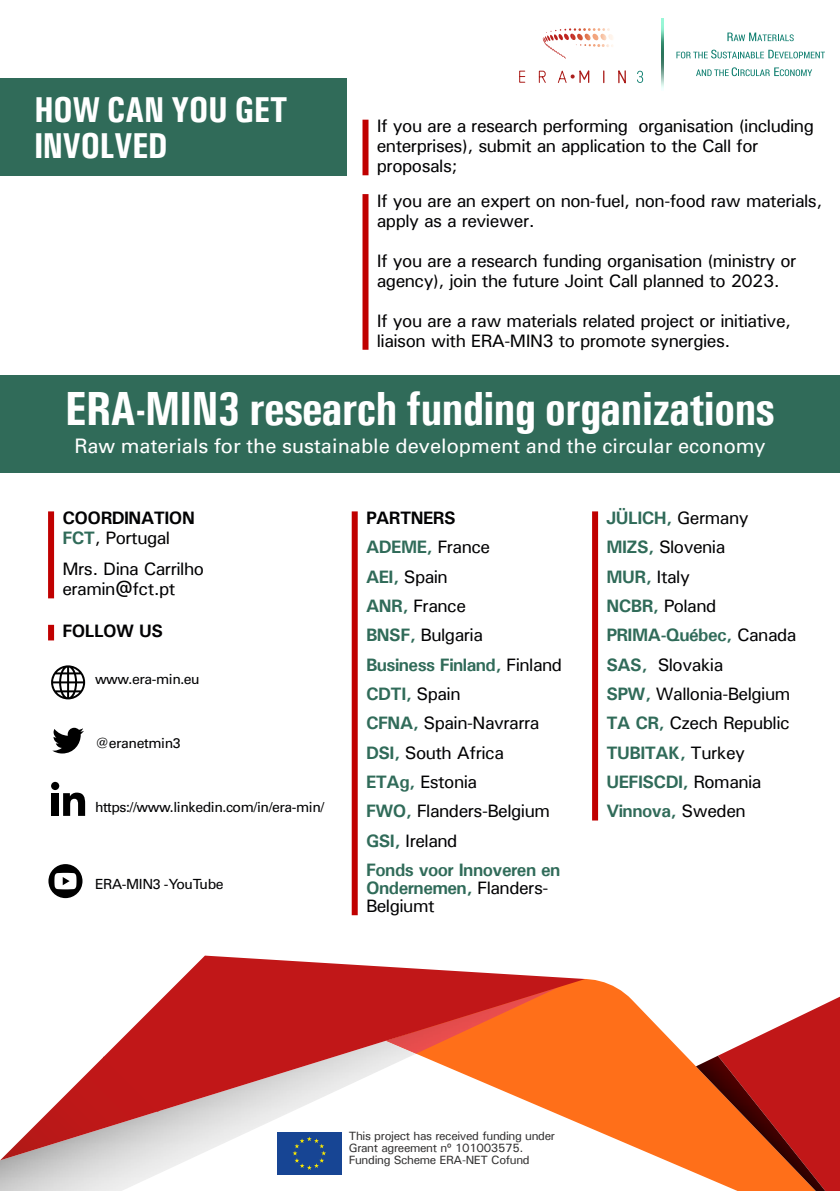
<style>
.page{position:relative;width:840px;height:1191px;background:#fff}
.page>*{position:absolute;margin:0;border:0;box-sizing:border-box;transform-origin:0 0}
.t1{font:700 condensed 48px "Univers";letter-spacing:-.02em;color:#fff}
.t2{font:700 condensed 36px/36px "Univers";letter-spacing:-.02em;color:#fff}
.t3{font:20px "Univers LT Std";color:#fff}
.t4{font:500 18px/29.4px "Univers";letter-spacing:-.03em;color:#020203}
.t5{font:700 18px/20px "Univers";letter-spacing:-.03em;color:#020203}
.t6{font:14px "Univers LT Std";letter-spacing:-.03em;color:#020203}
.t7{font:500 12px/12px "Univers";letter-spacing:-.03em;color:#333232}
.s1{color:#306b59}
.s2{font-weight:500}
.s3{font-weight:700}
.s4{font-weight:700;color:#306b59}
</style>
<div class="page">
<svg style="left:519px;top:70px;width:107px;height:14px"></svg>
<svg style="left:550px;top:47px;width:16px;height:12px"></svg>
<img style="left:542px;top:32px;width:8px;height:16px">
<img style="left:572px;top:28px;width:38px;height:19px">
<svg style="left:610px;top:34px;width:3px;height:13px"></svg>
<img style="left:549px;top:28px;width:23px;height:13px">
<svg style="left:637px;top:71px;width:5px;height:12px"></svg>
<img style="left:661px;top:18px;width:2px;height:71px">
<svg style="left:727px;top:33px;width:66px;height:8px"></svg>
<svg style="left:676px;top:50px;width:148px;height:8px"></svg>
<svg style="left:696px;top:67px;width:115px;height:9px"></svg>
<svg style="left:585px;top:979px;width:254px;height:212px"></svg>
<img style="left:0;top:1160px;width:342px;height:31px">
<svg style="left:0;top:955px;width:585px;height:205px"></svg>
<img style="left:695px;top:1055px;width:129px;height:136px">
<div style="left:0;top:79px;width:346px;height:97px;background:#306b59"></div>
<div style="left:0;top:375px;width:839px;height:97px;background:#306b59"></div>
<div style="left:362px;top:120px;width:6px;height:55px;background:#c00000"></div>
<div style="left:362px;top:194px;width:6px;height:156px;background:#c00000"></div>
<div style="left:48px;top:511px;width:6px;height:87px;background:#c00000"></div>
<div style="left:48px;top:625px;width:6px;height:15px;background:#c00000"></div>
<div style="left:351px;top:511px;width:6px;height:404px;background:#c00000"></div>
<svg style="left:592px;top:511px;width:5px;height:309px;background:#c10404"></svg>
<svg style="left:63px;top:792px;width:22px;height:24px"></svg>
<div style="left:52px;top:793px;width:7px;height:23px;background:#000"></div>
<div style="left:51px;top:782px;width:8px;height:8px;background:#000;border-radius:50%"></div>
<svg style="left:51px;top:665px;width:34px;height:34px"></svg>
<svg style="left:52px;top:728px;width:32px;height:25px"></svg>
<svg style="left:48px;top:864px;width:34px;height:34px"></svg>
<h2 class="t2" style="left:34px;top:91px;width:255px">HOW CAN YOU GET<br>INVOLVED</h2>
<p class="t4" style="left:376px;top:115px;width:438px;line-height:20px">If you are a research performing organisation (including enterprises), submit an application to the Call for proposals;</p>
<p class="t4" style="left:376px;top:190px;width:446px;line-height:20px">If you are an expert on non-fuel, non-food raw materials, apply as a reviewer.</p>
<p class="t4" style="left:376px;top:250px;width:421px;line-height:20px">If you are a research funding organisation (ministry or agency), join the future Joint Call planned to 2023.</p>
<p class="t4" style="left:376px;top:310px;width:415px;line-height:20px">If you are a raw materials related project or initiative, liaison with ERA-MIN3 to promote synergies.</p>
<h1 class="t1" style="left:65px;top:380px;width:711px">ERA-MIN3 research funding organizations</h1>
<p class="t3" style="left:74px;top:434px;width:692px">Raw materials for the sustainable development and the circular economy</p>
<p class="t5" style="left:62px;top:507px;width:134px">COORDINATION<br><span class="s1">FCT</span><span class="s2">, Portugal</span></p>
<p class="t4" style="left:62px;top:558px;width:143px;line-height:20px">Mrs. Dina Carrilho eramin@fct.pt</p>
<p class="t5" style="left:62px;top:620px;width:102px">FOLLOW US</p>
<p class="t6" style="left:95px;top:671px;width:106px">www.era-min.eu</p>
<p class="t6" style="left:95px;top:735px;width:87px">@eranetmin3</p>
<p class="t6" style="left:95px;top:799px;width:231px">https://www.linkedin.com/in/era-min/</p>
<p class="t6" style="left:95px;top:875px;width:130px">ERA-MIN3 - YouTube</p>
<p class="t4" style="left:366px;top:502px;width:197px"><span class="s3">PARTNERS<br></span><span class="s4">ADEME,</span> France<br><span class="s4">AEI,</span> Spain<br><span class="s4">ANR,</span> France<br><span class="s4">BNSF,</span> Bulgaria<br><span class="s4">Business Finland,</span> Finland<br><span class="s4">CDTI,</span> Spain<br><span class="s4">CFNA,</span> Spain-Navrarra<br><span class="s4">DSI,</span> South Africa<br><span class="s4">ETAg,</span> Estonia<br><span class="s4">FWO,</span> Flanders-Belgium<br><span class="s4">GSI,</span> Ireland<br><span class="s4">Fonds voor Innoveren en</span></p>
<p class="t4" style="left:366px;top:878px;width:184px;line-height:18px"><span class="s4">Ondernemen,</span> Flanders-<br>Belgiumt</p>
<p class="t4" style="left:606px;top:502px;width:191px"><span class="s4">JÜLICH,</span> Germany<br><span class="s4">MIZS,</span> Slovenia<br><span class="s4">MUR,</span> Italy<br><span class="s4">NCBR,</span> Poland<br><span class="s4">PRIMA-Québec,</span> Canada<br><span class="s4">SAS,</span> Slovakia<br><span class="s4">SPW,</span> Wallonia-Belgium<br><span class="s4">TA CR,</span> Czech Republic<br><span class="s4">TUBITAK,</span> Turkey<br><span class="s4">UEFISCDI,</span> Romania<br><span class="s4">Vinnova,</span> Sweden</p>
<p class="t7" style="left:348px;top:1129px;width:207px">This project has received funding under<br>Grant agreement nº 101003575.<br>Funding Scheme ERA-NET Cofund</p>
</div>
